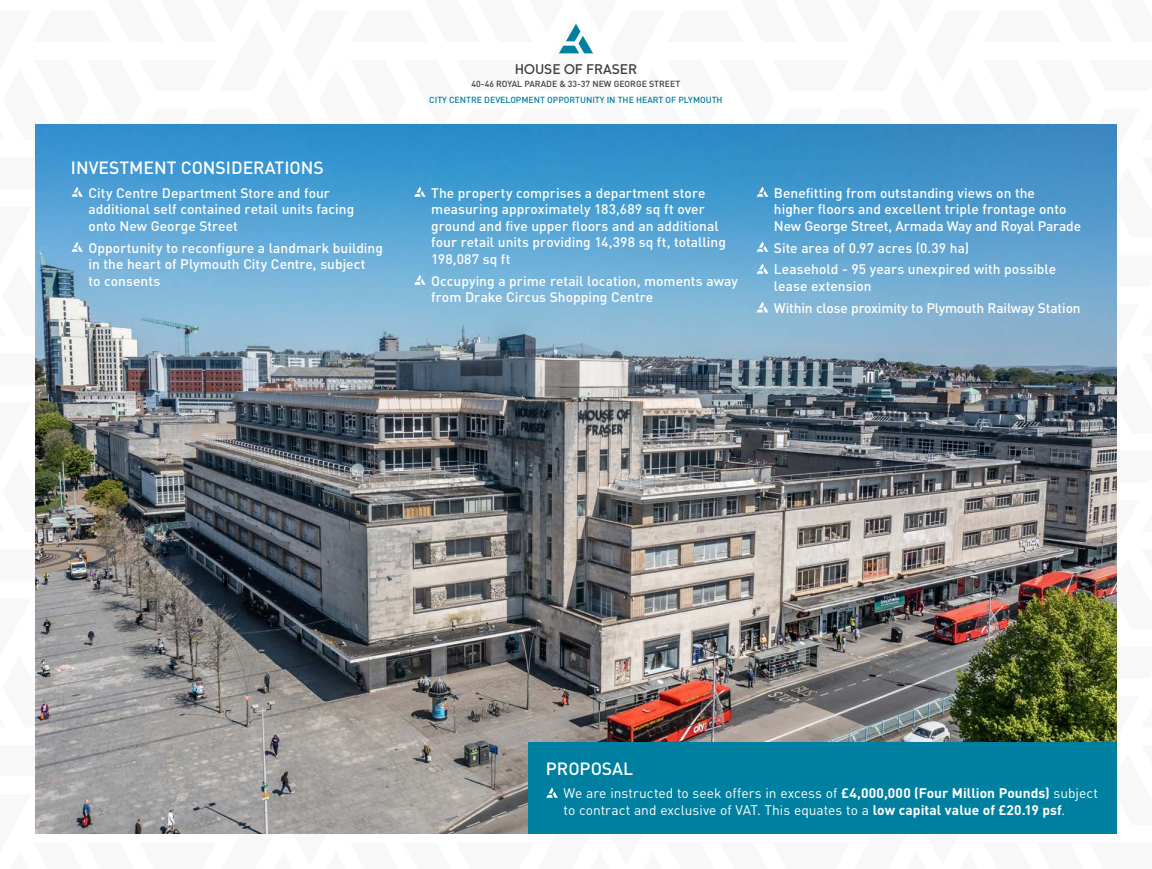
<style>
.page{position:relative;width:1152px;height:869px;background:#fff}
.page>*{position:absolute;margin:0;border:0;box-sizing:border-box;transform-origin:0 0}
.HoF_Heading{font:500 17.5px "DIN";color:#fff}
._2011_Heading{font:500 13.75px/16.5px "DIN";color:#fff}
._2011_Heading-2{font:13.75px/16.5px "DIN";color:#fff}
.t1{font:500 13.75px "DIN";color:#3e3e3f}
.t2{font:500 8.75px "DIN";color:#0080a0}
.t3{font:500 8.75px "DIN";color:#3e3e3f}
.s1{font-family:"Avant Garde IT Cby BT"}
.s2{font-weight:700}
</style>
<div class="page">
<img style="left:35px;top:124px;width:1081px;height:709px">
<svg style="left:71px;top:186px;width:12px;height:11px"></svg>
<svg style="left:71px;top:241px;width:12px;height:11px"></svg>
<svg style="left:413px;top:186px;width:13px;height:11px"></svg>
<svg style="left:413px;top:274px;width:13px;height:11px"></svg>
<svg style="left:756px;top:186px;width:13px;height:11px"></svg>
<svg style="left:756px;top:241px;width:13px;height:11px"></svg>
<svg style="left:756px;top:263px;width:13px;height:11px"></svg>
<svg style="left:756px;top:301px;width:13px;height:11px"></svg>
<div style="left:528px;top:742px;width:588px;height:91px;background:#0080a0"></div>
<svg style="left:546px;top:787px;width:12px;height:10px"></svg>
<svg style="left:559px;top:24px;width:34px;height:29px"></svg>
<p class="HoF_Heading" style="left:71px;top:156px;width:254px">INVESTMENT CONSIDERATIONS</p>
<p class="_2011_Heading" style="left:89px;top:184px;width:267px">City Centre Department Store and four additional self contained retail units facing onto New George Street</p>
<p class="_2011_Heading" style="left:89px;top:239px;width:296px">Opportunity to reconfigure a landmark building in the heart of Plymouth City Centre, subject<br>to consents</p>
<p class="t1" style="left:515px;top:60px;width:124px">H<span class="s1">O</span>USE <span class="s1">O</span>F FRASER</p>
<p class="t3" style="left:471px;top:78px;width:210px">40-46 ROYAL PARADE &amp; 33-37 NEW GEORGE STREET</p>
<p class="t2" style="left:429px;top:94px;width:295px">CITY CENTRE DEVELOPMENT OPPORTUNITY IN THE HEART OF PLYMOUTH</p>
<p class="_2011_Heading" style="left:431px;top:184px;width:296px">The property comprises a department store measuring approximately 183,689 sq ft over ground and five upper floors and an additional four retail units providing 14,398 sq ft, totalling 198,087 sq ft</p>
<p class="_2011_Heading" style="left:431px;top:272px;width:308px">Occupying a prime retail location, moments away from Drake Circus Shopping Centre</p>
<p class="_2011_Heading" style="left:774px;top:184px;width:309px">Benefitting from outstanding views on the<br>higher floors and excellent triple frontage onto<br>New George Street, Armada Way and Royal Parade</p>
<p class="_2011_Heading" style="left:774px;top:239px;width:197px">Site area of 0.97 acres (0.39 ha)</p>
<p class="_2011_Heading" style="left:774px;top:260px;width:284px">Leasehold - 95 years unexpired with possible lease extension</p>
<p class="_2011_Heading" style="left:774px;top:299px;width:308px">Within close proximity to Plymouth Railway Station</p>
<p class="HoF_Heading" style="left:546px;top:756px;width:89px">PROPOSAL</p>
<p class="_2011_Heading-2" style="left:563px;top:784px;width:536px">We are instructed to seek offers in excess of <span class="s2">£4,000,000 (Four Million Pounds)</span> subject to contract and exclusive of VAT. This equates to a <span class="s2">low capital value of £20.19 psf</span>.</p>
</div>
